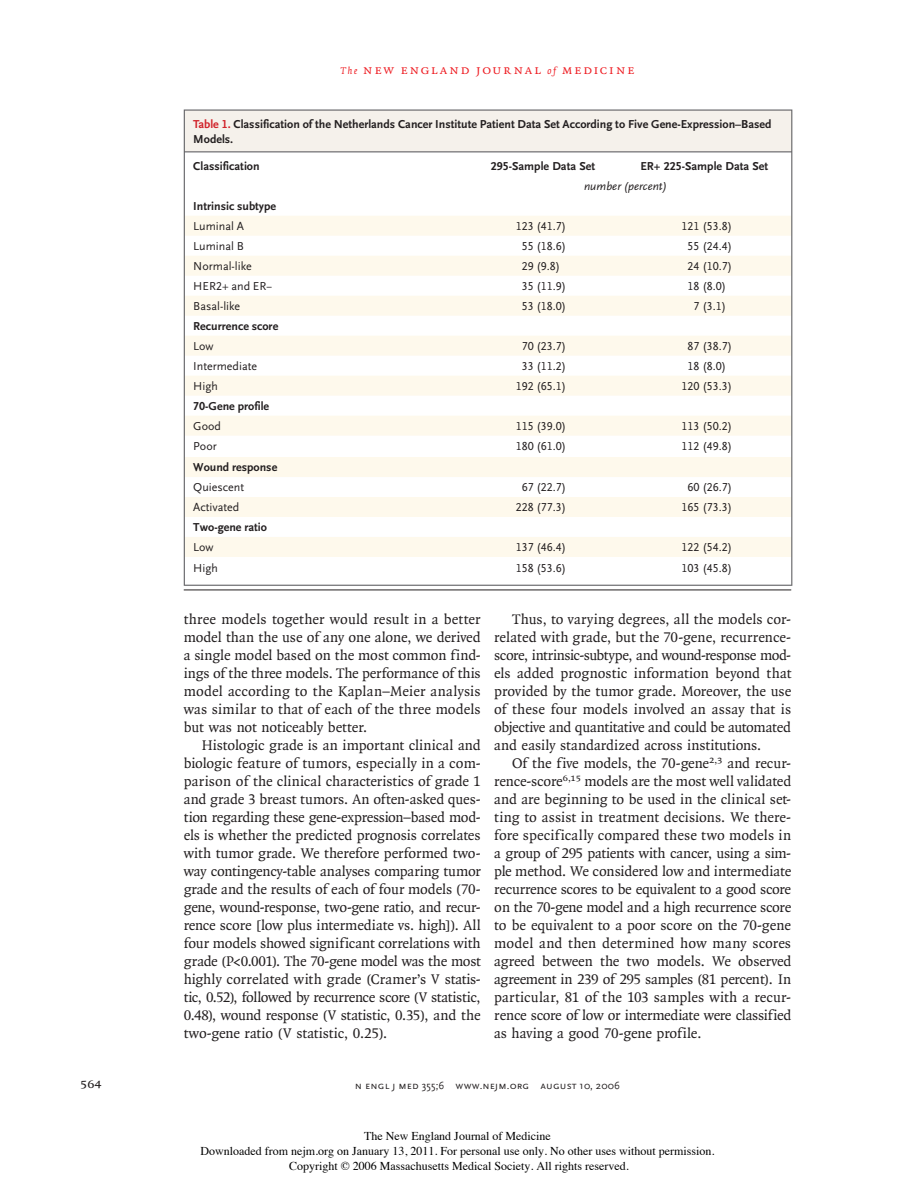
<style>
.page{position:relative;width:918px;height:1188px;background:#fff}
.page>*{position:absolute;margin:0;border:0;box-sizing:border-box;transform-origin:0 0}
.t1{font:15px/18px "OTNEJM Quadraat";letter-spacing:-.005em;color:#231f20;text-align:justify}
.t2{font:14.25px "OTNEJM Quadraat Cap";color:#231f20}
.t3{font:13.5px "OTNEJM Quadraat Cap";letter-spacing:.11em;color:#ee1d23}
.t4{font:12px "OTNEJM Scala Sans LF";color:#231f20}
.t5{font:700 12px/15px "OTNEJM Scala Sans LF";color:#231f20}
.t6{font:12px/15px "Times";color:#000;text-align:center}
.t7{font:italic 12px "OTNEJM Scala Sans LF";color:#231f20}
.t8{font:10.8px "OTNEJM Scala Sans LF Cap";letter-spacing:.01em;color:#231f20}
.s1{font-family:"OTNEJM Quadraat";font-style:italic;font-size:10.5px}
.s2{font-family:"NEJM Scala Sans LF";color:#d1232a}
.s3{font-family:"OTNEJM Scala Sans OSF"}
</style>
<div class="page">
<hr style="left:184px;top:590px;width:607px;height:1px;background:#231f20">
<div style="left:184px;top:110px;width:608px;height:42px;background:#f5f1eb"></div>
<svg style="left:185px;top:216px;width:606px;height:180px;fill:#fef9ec"></svg>
<svg style="left:185px;top:416px;width:606px;height:141px;fill:#fef9ec"></svg>
<svg style="left:184px;top:152px;width:1px;height:433px"></svg>
<svg style="left:791px;top:152px;width:1px;height:433px"></svg>
<hr style="left:184px;top:585px;width:608px;height:1px;background:#636366">
<hr style="left:184px;top:110px;width:276px;height:1px;background:#636366">
<hr style="left:184px;top:111px;width:1px;height:40px;background:#636366">
<hr style="left:460px;top:110px;width:332px;height:1px;background:#636366">
<hr style="left:791px;top:111px;width:1px;height:40px;background:#636366">
<hr style="left:184px;top:151px;width:442px;height:1px;background:#636366">
<hr style="left:626px;top:151px;width:166px;height:1px;background:#636366">
<p class="t3" style="left:341px;top:62px;width:295px"><span class="s1">The</span> new england journal <span class="s1">of</span> medicine</p>
<p class="t5" style="left:193px;top:117px;width:580px"><span class="s2">Table 1.</span> Classification of the Netherlands Cancer Institute Patient Data Set According to Five Gene-Expression–Based<br>Models.</p>
<p class="t5" style="left:193px;top:159px;width:68px">Classification</p>
<p class="t5" style="left:491px;top:159px;width:106px">295-Sample Data Set</p>
<p class="t5" style="left:641px;top:159px;width:129px">ER+ 225-Sample Data Set</p>
<p class="t7" style="left:584px;top:180px;width:84px">number (percent)</p>
<p class="t5" style="left:193px;top:199px;width:84px">Intrinsic subtype</p>
<p class="t4" style="left:193px;top:220px;width:52px">Luminal A</p>
<p class="t4" style="left:516px;top:220px;width:52px">123 (41.7)</p>
<p class="t4" style="left:682px;top:220px;width:52px">121 (53.8)</p>
<p class="t4" style="left:193px;top:240px;width:52px">Luminal B</p>
<p class="t4" style="left:522px;top:240px;width:46px">55 (18.6)</p>
<p class="t4" style="left:688px;top:240px;width:46px">55 (24.4)</p>
<p class="t4" style="left:193px;top:260px;width:60px">Normal-like</p>
<p class="t4" style="left:522px;top:260px;width:40px">29 (9.8)</p>
<p class="t4" style="left:688px;top:260px;width:46px">24 (10.7)</p>
<p class="t4" style="left:193px;top:280px;width:80px">HER2+ and ER−</p>
<p class="t4" style="left:522px;top:280px;width:46px">35 (11.9)</p>
<p class="t4" style="left:688px;top:280px;width:40px">18 (8.0)</p>
<p class="t4" style="left:193px;top:300px;width:48px">Basal-like</p>
<p class="t4" style="left:522px;top:300px;width:46px">53 (18.0)</p>
<p class="t4" style="left:694px;top:300px;width:34px">7 (3.1)</p>
<p class="t5" style="left:193px;top:319px;width:87px">Recurrence score</p>
<p class="t4" style="left:193px;top:340px;width:22px">Low</p>
<p class="t4" style="left:522px;top:340px;width:46px">70 (23.7)</p>
<p class="t4" style="left:688px;top:340px;width:46px">87 (38.7)</p>
<p class="t4" style="left:193px;top:360px;width:65px">Intermediate</p>
<p class="t4" style="left:522px;top:360px;width:46px">33 (11.2)</p>
<p class="t4" style="left:688px;top:360px;width:40px">18 (8.0)</p>
<p class="t4" style="left:193px;top:380px;width:26px">High</p>
<p class="t4" style="left:516px;top:380px;width:52px">192 (65.1)</p>
<p class="t4" style="left:682px;top:380px;width:52px">120 (53.3)</p>
<p class="t5" style="left:193px;top:399px;width:77px">70-Gene profile</p>
<p class="t4" style="left:193px;top:420px;width:29px">Good</p>
<p class="t4" style="left:516px;top:420px;width:52px">115 (39.0)</p>
<p class="t4" style="left:682px;top:420px;width:52px">113 (50.2)</p>
<p class="t4" style="left:193px;top:440px;width:25px">Poor</p>
<p class="t4" style="left:516px;top:440px;width:52px">180 (61.0)</p>
<p class="t4" style="left:682px;top:440px;width:52px">112 (49.8)</p>
<p class="t5" style="left:193px;top:460px;width:85px">Wound response</p>
<p class="t4" style="left:193px;top:481px;width:52px">Quiescent</p>
<p class="t4" style="left:522px;top:481px;width:46px">67 (22.7)</p>
<p class="t4" style="left:688px;top:481px;width:46px">60 (26.7)</p>
<p class="t4" style="left:193px;top:501px;width:48px">Activated</p>
<p class="t4" style="left:516px;top:501px;width:52px">228 (77.3)</p>
<p class="t4" style="left:682px;top:501px;width:52px">165 (73.3)</p>
<p class="t5" style="left:193px;top:520px;width:75px">Two-gene ratio</p>
<p class="t4" style="left:193px;top:541px;width:22px">Low</p>
<p class="t4" style="left:516px;top:541px;width:52px">137 (46.4)</p>
<p class="t4" style="left:682px;top:541px;width:52px">122 (54.2)</p>
<p class="t4" style="left:193px;top:561px;width:26px">High</p>
<p class="t4" style="left:516px;top:561px;width:52px">158 (53.6)</p>
<p class="t4" style="left:682px;top:561px;width:52px">103 (45.8)</p>
<p class="t1" style="left:184px;top:611px;width:299px">three models together would result in a better model than the use of any one alone, we derived a single model based on the most common find&shy;ings of the three models. The performance of this model according to the Kaplan–Meier analysis was similar to that of each of the three models but was not noticeably better.</p>
<p class="t1" style="left:184px;top:737px;width:299px;text-indent:18px">Histologic grade is an important clinical and biologic feature of tumors, especially in a com&shy;parison of the clinical characteristics of grade 1 and grade 3 breast tumors. An often-asked ques&shy;tion regarding these gene-expression–based mod&shy;els is whether the predicted prognosis correlates with tumor grade. We therefore performed two&shy;way contingency-table analyses comparing tumor grade and the results of each of four models (70- gene, wound-response, two-gene ratio, and recur&shy;rence score [low plus intermediate vs. high]). All four models showed significant correlations with grade (P&lt;0.001). The 70-gene model was the most highly correlated with grade (Cramer’s V statis&shy;tic, 0.52), followed by recurrence score (V statistic, 0.48), wound response (V statistic, 0.35), and the two-gene ratio (V statistic, 0.25).</p>
<p class="t1" style="left:494px;top:611px;width:299px;text-indent:18px">Thus, to varying degrees, all the models cor&shy;related with grade, but the 70-gene, recurrence&shy;score, intrinsic-subtype, and wound-response mod&shy;els added prognostic information beyond that provided by the tumor grade. Moreover, the use of these four models involved an assay that is objective and quantitative and could be automated and easily standardized across institutions.</p>
<p class="t1" style="left:494px;top:755px;width:299px;text-indent:18px">Of the five models, the 70-gene<sup>2,3</sup> and recur&shy;rence-score<sup>6,15</sup> models are the most well validated and are beginning to be used in the clinical set&shy;ting to assist in treatment decisions. We there&shy;fore specifically compared these two models in a group of 295 patients with cancer, using a sim&shy;ple method. We considered low and intermediate recurrence scores to be equivalent to a good score on the 70-gene model and a high recurrence score to be equivalent to a poor score on the 70-gene model and then determined how many scores agreed between the two models. We observed agreement in 239 of 295 samples (81 percent). In particular, 81 of the 103 samples with a recur&shy;rence score of low or intermediate were classified as having a good 70-gene profile.</p>
<p class="t2" style="left:80px;top:1075px;width:23px">564</p>
<p class="t8" style="left:355px;top:1080px;width:267px">n engl j med <span class="s3">355;6</span> www.nejm.org august <span class="s3">10</span>, <span class="s3">2006</span></p>
<p class="t6" style="left:201px;top:1130px;width:515px">The New England Journal of Medicine<br>Downloaded from nejm.org on January 13, 2011. For personal use only. No other uses without permission.<br>Copyright © 2006 Massachusetts Medical Society. All rights reserved.</p>
</div>
